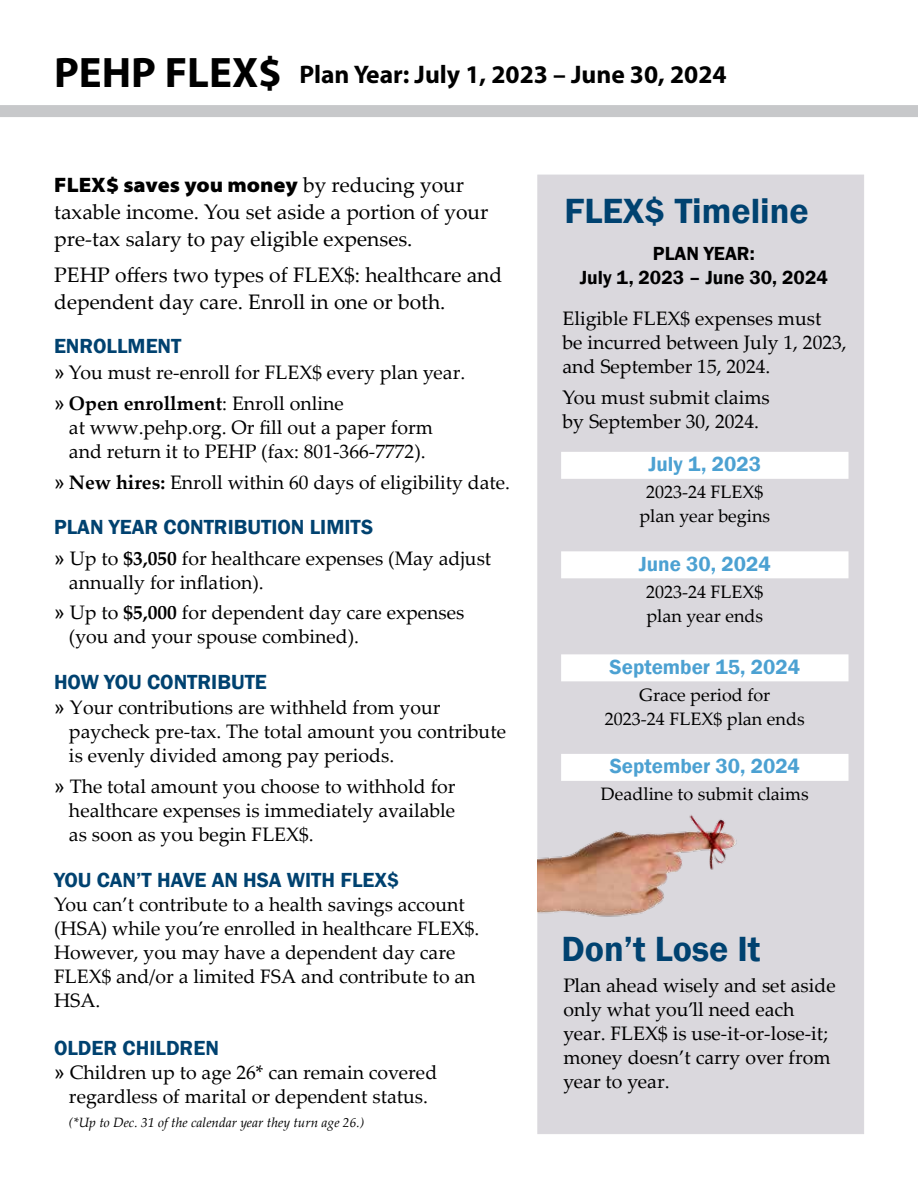
<style>
.page{position:relative;width:918px;height:1188px;background:#fff}
.page>*{position:absolute;margin:0;border:0;box-sizing:border-box;transform-origin:0 0}
.t1{font:600 36px "Franklin Gothic";color:#004270}
.t2{font:700 25.5px "Myriad Pro";color:#000}
.t3{font:21px/27px "Palatino Linotype";color:#000}
.t4{font:600 21px "Franklin Gothic";color:#004270}
.t5{font:600 21px "Franklin Gothic";color:#4ca1d2}
.t6{font:900 semi-expanded 21px "Myriad Pro";color:#000}
.t7{font:19.5px/24px "Palatino Linotype";color:#000}
.t8{font:600 19.5px/24px "Franklin Gothic";color:#000;text-align:center}
.t9{font:18px/24px "Palatino Linotype";color:#000;text-align:center}
.t10{font:italic 13.5px "Palatino Linotype";color:#000}
.s1{font-size:42.75px}
.s2{font-family:"Palatino Linotype";font-weight:400;font-stretch:normal}
.s3{font-family:"Arial"}
.s4{font-weight:700}
</style>
<div class="page">
<div style="left:0;top:105px;width:918px;height:12px;background:#c7c8ca"></div>
<div style="left:537px;top:175px;width:327px;height:959px;background:#dad8dd;border:1px solid #dad8dd"></div>
<div style="left:561px;top:452px;width:288px;height:27px;background:#fff"></div>
<div style="left:561px;top:551px;width:288px;height:27px;background:#fff"></div>
<div style="left:561px;top:654px;width:288px;height:27px;background:#fff"></div>
<div style="left:561px;top:754px;width:288px;height:27px;background:#fff"></div>
<img style="left:537px;top:770px;width:200px;height:166px">
<h2 class="t2" style="left:54px;top:58px;width:674px"><span class="s1">PEHP FLEX$</span> Plan Year: July 1, 2023 – June 30, 2024</h2>
<p class="t6" style="left:54px;top:172px;width:411px">FLEX$ saves you money <span class="s2">by reducing your</span></p>
<p class="t3" style="left:54px;top:197px;width:436px">taxable income. You set aside a portion of your pre-tax salary to pay eligible expenses.</p>
<p class="t3" style="left:54px;top:260px;width:449px">PEHP offers two types of FLEX$: healthcare and dependent day care. Enroll in one or both.</p>
<p class="t4" style="left:54px;top:333px;width:129px">ENROLLMENT</p>
<p class="t7" style="left:54px;top:356px;width:413px;line-height:30.8px"><span class="s3">»</span> You must re-enroll for FLEX$ every plan year. <span class="s3">»</span> <span class="s4">Open enrollment</span>: Enroll online</p>
<p class="t7" style="left:69px;top:414px;width:365px">at www.pehp.org. Or fill out a paper form and return it to PEHP (fax: 801-366-7772).</p>
<p class="t7" style="left:54px;top:469px;width:457px"><span class="s3">»</span> <span class="s4">New hires:</span> Enroll within 60 days of eligibility date.</p>
<p class="t4" style="left:54px;top:514px;width:321px">PLAN YEAR CONTRIBUTION LIMITS</p>
<p class="t7" style="left:69px;top:545px;width:424px;text-indent:-15px"><span class="s3">»</span> Up to <span class="s4">$3,050</span> for healthcare expenses (May adjust annually for inflation).</p>
<p class="t7" style="left:69px;top:600px;width:397px;text-indent:-15px"><span class="s3">»</span> Up to <span class="s4">$5,000</span> for dependent day care expenses (you and your spouse combined).</p>
<p class="t4" style="left:54px;top:669px;width:214px">HOW YOU CONTRIBUTE</p>
<p class="t7" style="left:69px;top:695px;width:439px;text-indent:-15px"><span class="s3">»</span> Your contributions are withheld from your paycheck pre-tax. The total amount you contribute is evenly divided among pay periods.</p>
<p class="t7" style="left:69px;top:774px;width:388px;text-align:justify;text-indent:-15px"><span class="s3">»</span> The total amount you choose to withhold for healthcare expenses is immediately available as soon as you begin FLEX$.</p>
<p class="t4" style="left:54px;top:867px;width:347px">YOU CAN’T HAVE AN HSA WITH FLEX$</p>
<p class="t7" style="left:54px;top:891px;width:427px">You can’t contribute to a health savings account (HSA) while you’re enrolled in healthcare FLEX$.<br>However, you may have a dependent day care FLEX$ and/or a limited FSA and contribute to an HSA.</p>
<p class="t4" style="left:54px;top:1035px;width:166px">OLDER CHILDREN</p>
<p class="t7" style="left:54px;top:1059px;width:385px;text-align:center"><span class="s3">»</span> Children up to age 26* can remain covered regardless of marital or dependent status.</p>
<p class="t10" style="left:69px;top:1112px;width:297px">(*Up to Dec. 31 of the calendar year they turn age 26.)</p>
<h1 class="t1" style="left:564px;top:189px;width:246px">FLEX$ Timeline</h1>
<p class="t8" style="left:580px;top:242px;width:250px">PLAN YEAR:<br>July 1, 2023 – June 30, 2024</p>
<p class="t7" style="left:562px;top:306px;width:286px">Eligible FLEX$ expenses must<br>be incurred between July 1, 2023, and September 15, 2024.</p>
<p class="t7" style="left:562px;top:385px;width:209px">You must submit claims by September 30, 2024.</p>
<p class="t5" style="left:649px;top:451px;width:114px">July 1, 2023</p>
<p class="t9" style="left:639px;top:479px;width:132px">2023-24 FLEX$ plan year begins</p>
<p class="t5" style="left:639px;top:551px;width:133px">June 30, 2024</p>
<p class="t9" style="left:646px;top:579px;width:119px;text-align:left">2023-24 FLEX$ plan year ends</p>
<p class="t5" style="left:610px;top:654px;width:192px">September 15, 2024</p>
<p class="t9" style="left:605px;top:682px;width:201px">Grace period for<br>2023-24 FLEX$ plan ends</p>
<p class="t5" style="left:610px;top:753px;width:192px">September 30, 2024</p>
<p class="t9" style="left:601px;top:781px;width:209px">Deadline to submit claims</p>
<h1 class="t1" style="left:561px;top:927px;width:201px">Don’t Lose It</h1>
<p class="t7" style="left:563px;top:972px;width:274px">Plan ahead wisely and set aside only what you’ll need each year. FLEX$ is use-it-or-lose-it; money doesn’t carry over from year to year.</p>
</div>
